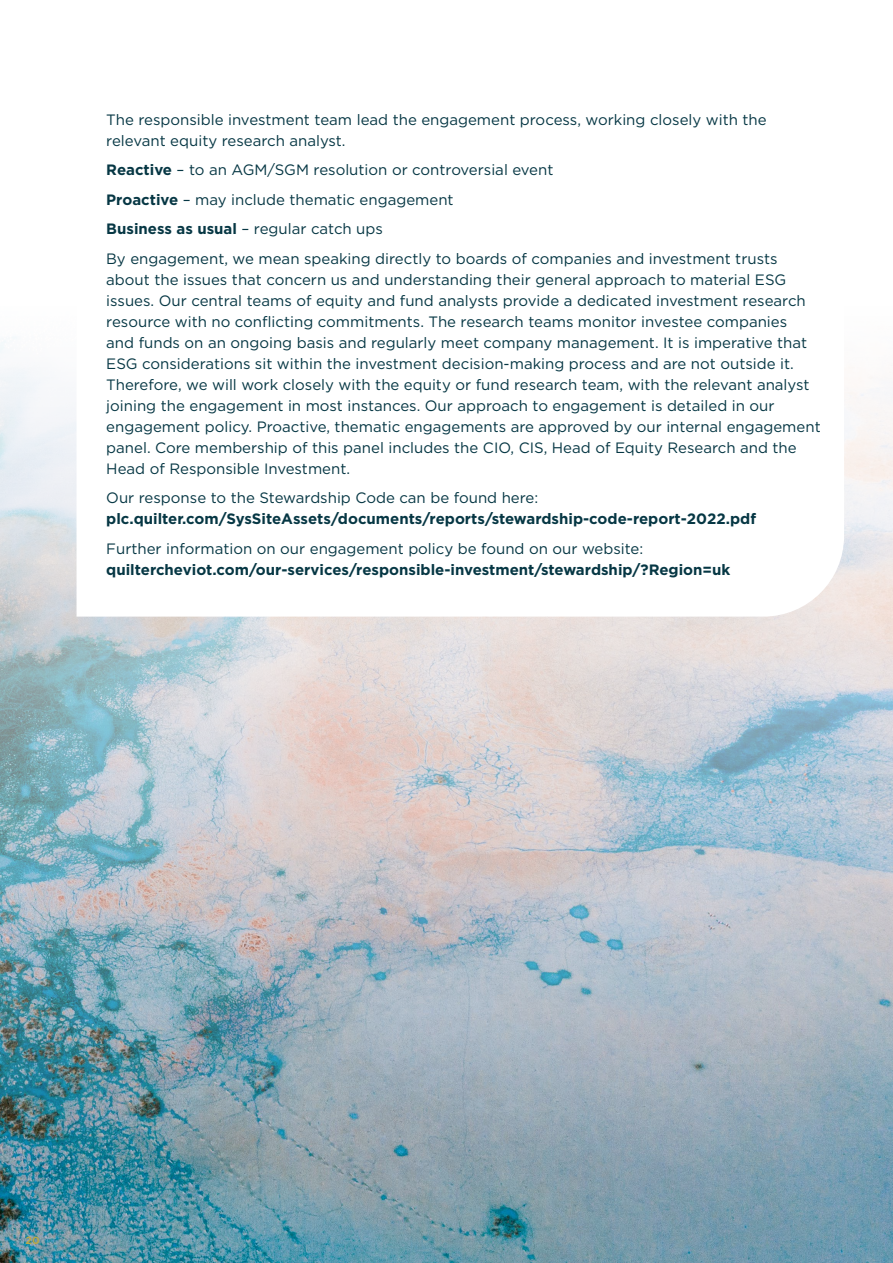
<style>
.page{position:relative;width:893px;height:1263px;background:#fff}
.page>*{position:absolute;margin:0;border:0;box-sizing:border-box;transform-origin:0 0}
.t1{font:15px/21px "Gotham";color:#063744}
.t2{font:700 15px "Gotham";color:#063744}
.t3{font:700 10.5px "Gotham";color:#baa848}
.s1{font-weight:700}
</style>
<div class="page">
<img style="left:0;top:337px;width:893px;height:926px">
<svg style="left:77px;top:337px;width:767px;height:280px"></svg>
<p class="t1" style="left:106px;top:109px;width:662px">The responsible investment team lead the engagement process, working closely with the relevant equity research analyst.</p>
<p class="t1" style="left:106px;top:155px;width:673px;line-height:29.5px"><span class="s1">Reactive</span> – to an AGM/SGM resolution or controversial event<br><span class="s1">Proactive</span> – may include thematic engagement<br><span class="s1">Business as usual</span> – regular catch ups<br>By engagement, we mean speaking directly to boards of companies and investment trusts</p>
<p class="t1" style="left:106px;top:269px;width:716px">about the issues that concern us and understanding their general approach to material ESG issues. Our central teams of equity and fund analysts provide a dedicated investment research resource with no conflicting commitments. The research teams monitor investee companies<br>and funds on an ongoing basis and regularly meet company management. It is imperative that ESG considerations sit within the investment decision-making process and are not outside it.<br>Therefore, we will work closely with the equity or fund research team, with the relevant analyst joining the engagement in most instances. Our approach to engagement is detailed in our engagement policy. Proactive, thematic engagements are approved by our internal engagement panel. Core membership of this panel includes the CIO, CIS, Head of Equity Research and the Head of Responsible Investment.</p>
<p class="t1" style="left:106px;top:487px;width:433px">Our response to the Stewardship Code can be found here:</p>
<p class="t2" style="left:106px;top:509px;width:651px">plc.quilter.com/SysSiteAssets/documents/reports/stewardship-code-report-2022.pdf</p>
<p class="t1" style="left:106px;top:538px;width:538px">Further information on our engagement policy be found on our website:</p>
<p class="t2" style="left:106px;top:559px;width:626px">quiltercheviot.com/our-services/responsible-investment/stewardship/?Region=uk</p>
<p class="t3" style="left:26px;top:1233px;width:16px">20</p>
</div>
